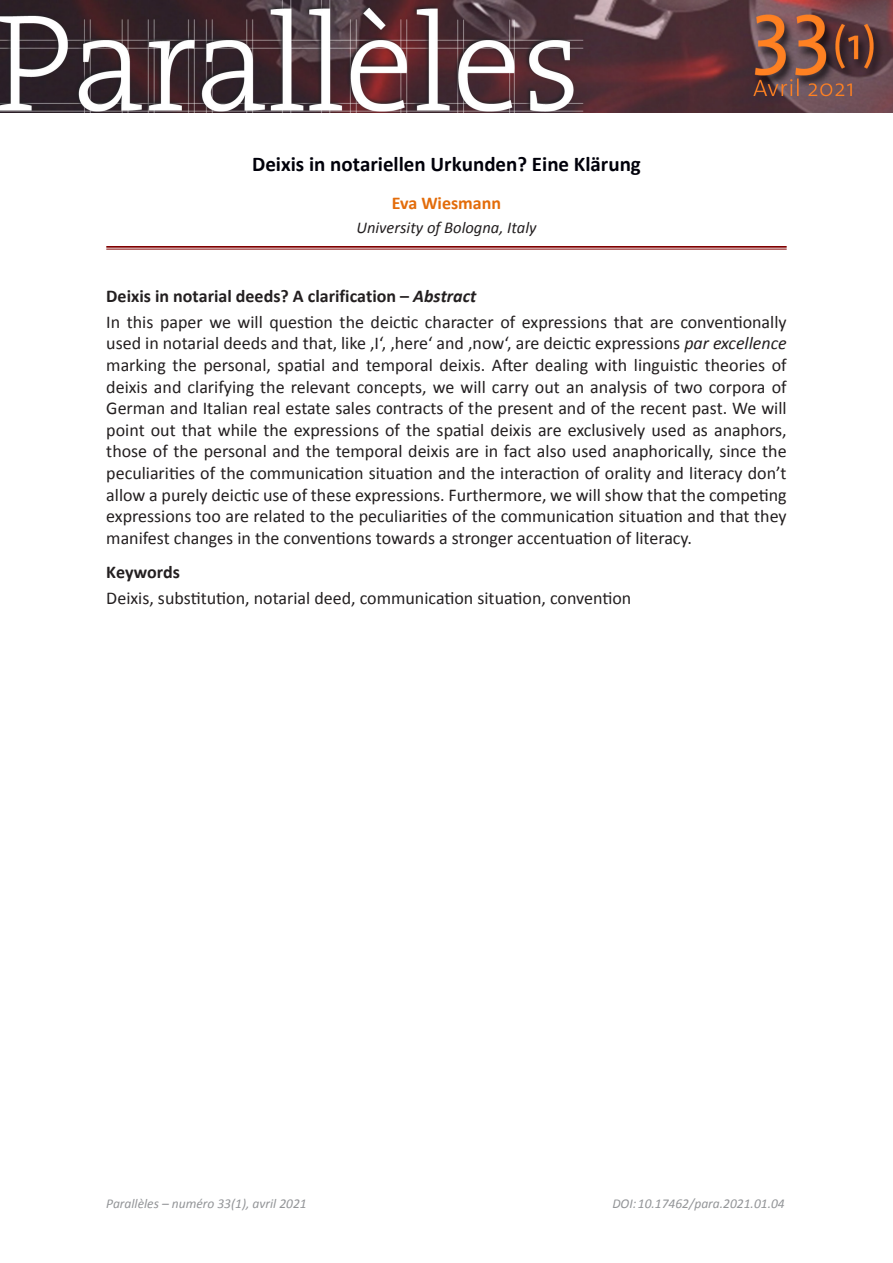
<style>
.page{position:relative;width:893px;height:1263px;background:#fff}
.page>*{position:absolute;margin:0;border:0;box-sizing:border-box;transform-origin:0 0}
.P_ArticlesTitle{font:700 21px "Calibri";color:#00000a}
.P_Texte{font:18px/21.6px "Calibri";color:#231f20;text-align:justify}
.P_Abstract-Keywords{font:700 18px "Calibri";color:#231f20}
.P_Auteurs{font:700 18px "Calibri";color:#e36c0a}
.P_Université-italiqu{font:italic 16.5px "Calibri";color:#231f20}
.En-tête{font:italic 13.5px "Calibri";color:#939598}
.s1{font-style:italic}
</style>
<div class="page">
<img style="left:0;top:0;width:893px;height:113px">
<hr style="left:106px;top:246px;width:681px;height:2px;background:#800000">
<hr style="left:106px;top:249px;width:681px;height:1px;background:#800000">
<p class="P_ArticlesTitle" style="left:252px;top:150px;width:390px">Deixis in notariellen Urkunden? Eine Klärung</p>
<p class="P_Auteurs" style="left:392px;top:192px;width:111px">Eva Wiesmann</p>
<p class="P_Université-italiqu" style="left:356px;top:216px;width:182px">University of Bologna, Italy</p>
<p class="P_Abstract-Keywords" style="left:106px;top:284px;width:372px">Deixis in notarial deeds? A clarification – <span class="s1">Abstract</span></p>
<p class="P_Texte" style="left:106px;top:311px;width:682px">In this paper we will question the deictic character of expressions that are conventionally used in notarial deeds and that, like ,I‘, ,here‘ and ,now‘, are deictic expressions <span class="s1">par excellence </span>marking the personal, spatial and temporal deixis. After dealing with linguistic theories of deixis and clarifying the relevant concepts, we will carry out an analysis of two corpora of German and Italian real estate sales contracts of the present and of the recent past. We will point out that while the expressions of the spatial deixis are exclusively used as anaphors, those of the personal and the temporal deixis are in fact also used anaphorically, since the peculiarities of the communication situation and the interaction of orality and literacy don’t allow a purely deictic use of these expressions. Furthermore, we will show that the competing expressions too are related to the peculiarities of the communication situation and that they manifest changes in the conventions towards a stronger accentuation of literacy.</p>
<p class="P_Abstract-Keywords" style="left:106px;top:561px;width:75px">Keywords</p>
<p class="P_Texte" style="left:106px;top:587px;width:527px">Deixis, substitution, notarial deed, communication situation, convention</p>
<p class="En-tête" style="left:106px;top:1194px;width:202px">Parallèles – numéro 33(1), avril 2021</p>
<p class="En-tête" style="left:612px;top:1194px;width:174px">DOI:10.17462/para.2021.01.04</p>
</div>
